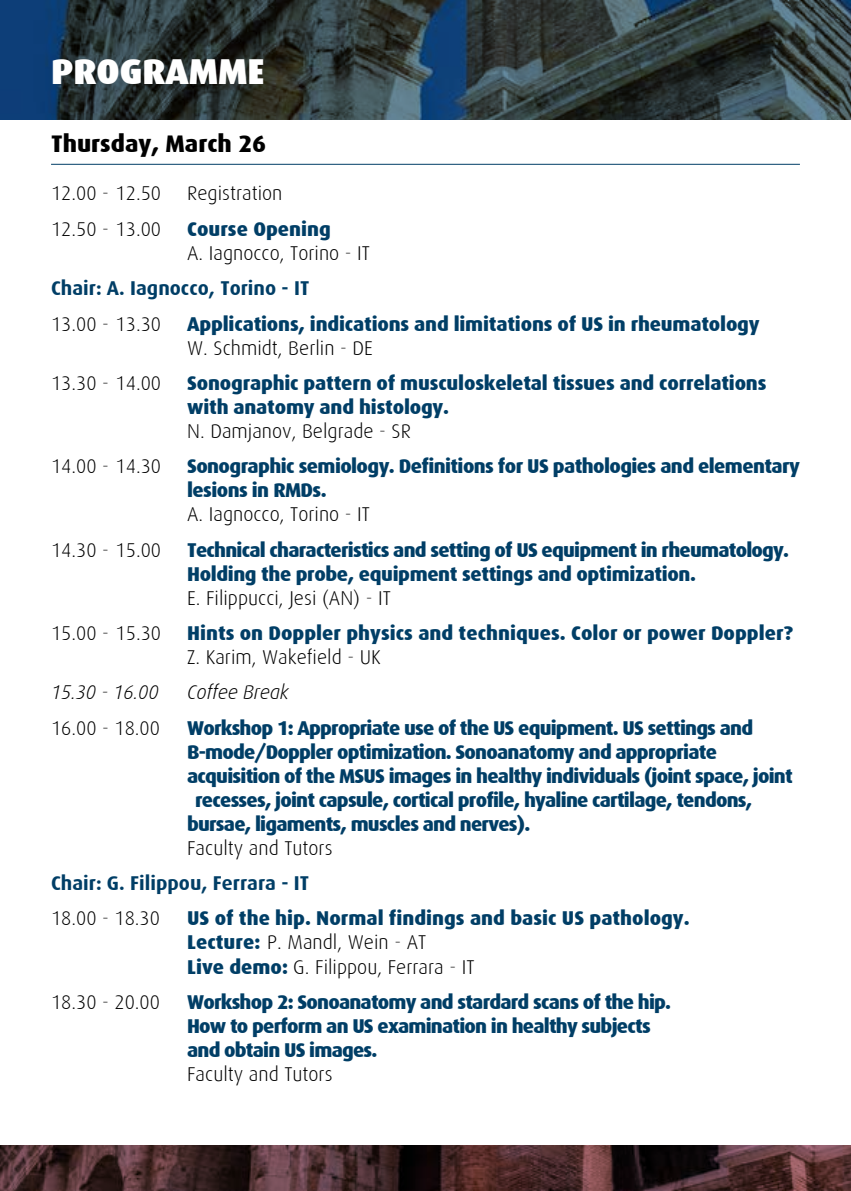
<style>
.page{position:relative;width:851px;height:1191px;background:#fff}
.page>*{position:absolute;margin:0;border:0;box-sizing:border-box;transform-origin:0 0}
.t1{font:900 36px "Dax";color:#fff}
.t2{font:800 24px "Dax";color:#000}
.t3{font:800 20px/24px "Dax";letter-spacing:-.04em;color:#003e66}
.t4{font:300 20px "Dax";color:#000}
.t5{font:800 20px/24px "Dax";color:#003e66}
.t6{font:800 20px/24px "Dax";letter-spacing:-.01em;color:#003e66}
.t7{font:700 20px "Dax";color:#003e66}
.t8{font:italic 300 20px "Dax";letter-spacing:-.01em;color:#000}
.s1{font-weight:300;color:#000}
</style>
<div class="page">
<svg style="left:0;top:0;width:850px;height:119px;background:#2b3c43"></svg>
<svg style="left:0;top:1145px;width:850px;height:46px;background:#44292b"></svg>
<hr style="left:51px;top:164px;width:748px;height:1px;background:#003e66">
<h1 class="t1" style="left:51px;top:51px;width:215px">PROGRAMME</h1>
<p class="t2" style="left:51px;top:130px;width:217px">Thursday, March 26</p>
<p class="t4" style="left:51px;top:183px;width:112px">12.00 - 12.50</p>
<p class="t4" style="left:187px;top:183px;width:97px">Registration</p>
<p class="t4" style="left:51px;top:218px;width:112px">12.50 - 13.00</p>
<p class="t5" style="left:187px;top:217px;width:145px">Course Opening</p>
<p class="t4" style="left:187px;top:242px;width:184px">A. Iagnocco, Torino - IT</p>
<p class="t7" style="left:51px;top:277px;width:260px">Chair: A. Iagnocco, Torino - IT</p>
<p class="t4" style="left:51px;top:313px;width:112px">13.00 - 13.30</p>
<p class="t6" style="left:187px;top:312px;width:574px">Applications, indications and limitations of US in rheumatology</p>
<p class="t4" style="left:187px;top:337px;width:187px">W. Schmidt, Berlin - DE</p>
<p class="t4" style="left:51px;top:372px;width:112px">13.30 - 14.00</p>
<p class="t6" style="left:187px;top:371px;width:580px">Sonographic pattern of musculoskeletal tissues and correlations with anatomy and histology.</p>
<p class="t4" style="left:187px;top:420px;width:225px">N. Damjanov, Belgrade - SR</p>
<p class="t4" style="left:51px;top:455px;width:112px">14.00 - 14.30</p>
<p class="t3" style="left:187px;top:454px;width:614px">Sonographic semiology. Definitions for US pathologies and elementary lesions in RMDs.</p>
<p class="t4" style="left:187px;top:503px;width:184px">A. Iagnocco, Torino - IT</p>
<p class="t4" style="left:51px;top:539px;width:112px">14.30 - 15.00</p>
<p class="t3" style="left:187px;top:538px;width:603px">Technical characteristics and setting of US equipment in rheumatology.<br>Holding the probe, equipment settings and optimization.</p>
<p class="t4" style="left:187px;top:587px;width:205px">E. Filippucci, Jesi (AN) - IT</p>
<p class="t4" style="left:51px;top:622px;width:112px">15.00 - 15.30</p>
<p class="t5" style="left:187px;top:621px;width:607px">Hints on Doppler physics and techniques. Color or power Doppler?</p>
<p class="t4" style="left:187px;top:646px;width:195px">Z. Karim, Wakefield - UK</p>
<p class="t8" style="left:51px;top:681px;width:109px">15.30 - 16.00</p>
<p class="t8" style="left:187px;top:681px;width:103px">Coffee Break</p>
<p class="t4" style="left:51px;top:717px;width:110px">16.00 - 18.00</p>
<p class="t3" style="left:187px;top:716px;width:567px">Workshop 1: Appropriate use of the US equipment. US settings and</p>
<p class="t3" style="left:187px;top:740px;width:531px">B-mode/Doppler optimization. Sonoanatomy and appropriate</p>
<p class="t3" style="left:187px;top:764px;width:607px">acquisition of the MSUS images in healthy individuals (joint space, joint</p>
<p class="t3" style="left:195px;top:788px;width:558px">recesses, joint capsule, cortical profile, hyaline cartilage, tendons,</p>
<p class="t3" style="left:187px;top:812px;width:344px">bursae, ligaments, muscles and nerves).</p>
<p class="t4" style="left:187px;top:837px;width:147px">Faculty and Tutors</p>
<p class="t7" style="left:51px;top:872px;width:259px">Chair: G. Filippou, Ferrara - IT</p>
<p class="t4" style="left:51px;top:907px;width:110px">18.00 - 18.30</p>
<p class="t5" style="left:187px;top:906px;width:504px">US of the hip. Normal findings and basic US pathology.<br>Lecture: <span class="s1">P. Mandl, Wein - AT<br></span>Live demo: <span class="s1">G. Filippou, Ferrara - IT</span></p>
<p class="t4" style="left:51px;top:991px;width:110px">18.30 - 20.00</p>
<p class="t3" style="left:187px;top:990px;width:485px">Workshop 2: Sonoanatomy and stardard scans of the hip.<br>How to perform an US examination in healthy subjects and obtain US images.</p>
<p class="t4" style="left:187px;top:1063px;width:147px">Faculty and Tutors</p>
</div>
